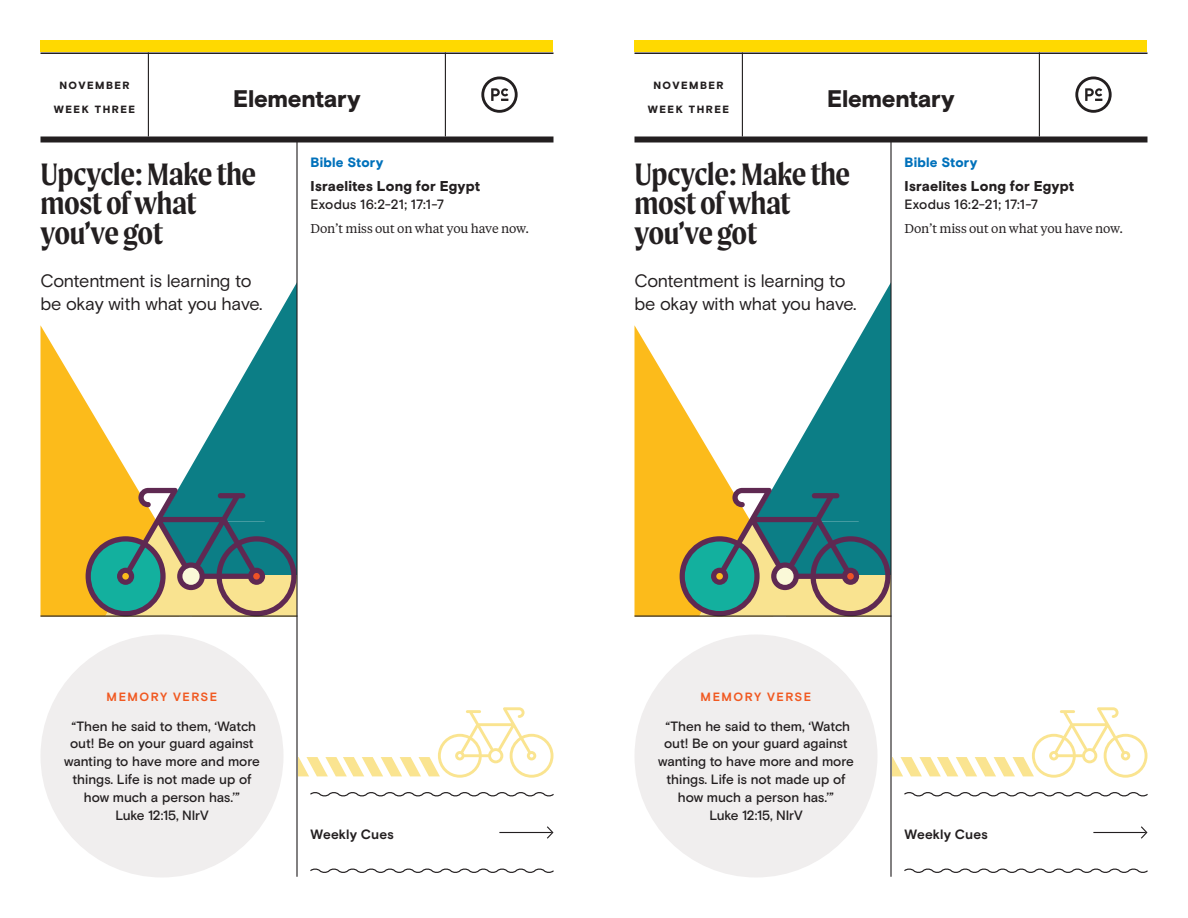
<style>
.page{position:relative;width:1188px;height:918px;background:#fff}
.page>*{position:absolute;margin:0;border:0;box-sizing:border-box;transform-origin:0 0}
.t1{font:600 33px/30px "Moret";letter-spacing:-.01em;color:#231f20}
.t2{font:900 24px "Basis Grotesque";letter-spacing:-.015em;color:#231f20}
.t3{font:18px/24px "Basis Grotesque";letter-spacing:-.015em;color:#231f20}
.t4{font:900 14.25px "Basis Grotesque";letter-spacing:.01em;color:#231f20}
.t5{font:500 13.5px/18px "Basis Grotesque";letter-spacing:-.005em;color:#231f20;text-align:center}
.t6{font:900 13.5px "Basis Grotesque";letter-spacing:.015em;color:#0071bb}
.t7{font:700 13.5px "Basis Grotesque";letter-spacing:.01em;color:#231f20}
.t8{font:12.75px "Tiempos Text";letter-spacing:-.01em;color:#231f20}
.t9{font:700 12px "Basis Grotesque";letter-spacing:.125em;color:#f15921}
.t10{font:900 10.5px "Basis Grotesque";letter-spacing:.135em;color:#231f20}
</style>
<div class="page">
<svg style="left:298px;top:707px;width:255px;height:71px"></svg>
<svg style="left:892px;top:707px;width:255px;height:71px"></svg>
<svg style="left:40px;top:284px;width:256px;height:332px"></svg>
<svg style="left:634px;top:284px;width:256px;height:332px"></svg>
<div style="left:40px;top:634px;width:244px;height:244px;background:#f0eeee;border-radius:50%"></div>
<div style="left:634px;top:634px;width:244px;height:244px;background:#f0eeee;border-radius:50%"></div>
<hr style="left:148px;top:52px;width:1px;height:84px;background:#231f20">
<hr style="left:742px;top:52px;width:1px;height:84px;background:#231f20">
<hr style="left:445px;top:52px;width:1px;height:84px;background:#231f20">
<hr style="left:1039px;top:52px;width:1px;height:84px;background:#231f20">
<hr style="left:40px;top:52px;width:514px;height:2px;background:#231f20">
<hr style="left:634px;top:52px;width:514px;height:2px;background:#231f20">
<hr style="left:296px;top:142px;width:2px;height:735px;background:#231f20">
<hr style="left:890px;top:142px;width:2px;height:735px;background:#231f20">
<div style="left:40px;top:136px;width:514px;height:6px;background:#231f20"></div>
<div style="left:634px;top:136px;width:514px;height:6px;background:#231f20"></div>
<div style="left:40px;top:40px;width:514px;height:12px;background:#ffd900"></div>
<div style="left:634px;top:40px;width:514px;height:12px;background:#ffd900"></div>
<svg style="left:481px;top:77px;width:37px;height:36px"></svg>
<svg style="left:1075px;top:77px;width:37px;height:36px"></svg>
<hr style="left:40px;top:616px;width:257px;height:1px;background:#231f20">
<hr style="left:634px;top:616px;width:257px;height:1px;background:#231f20">
<svg style="left:310px;top:792px;width:244px;height:5px"></svg>
<svg style="left:310px;top:868px;width:244px;height:5px"></svg>
<hr style="left:499px;top:832px;width:53px;height:1px;background:#231f20">
<svg style="left:546px;top:826px;width:8px;height:13px"></svg>
<svg style="left:904px;top:792px;width:244px;height:5px"></svg>
<svg style="left:904px;top:868px;width:244px;height:5px"></svg>
<hr style="left:1093px;top:832px;width:53px;height:1px;background:#231f20">
<svg style="left:1140px;top:826px;width:8px;height:13px"></svg>
<p class="t10" style="left:59px;top:79px;width:72px">NOVEMBER</p>
<p class="t10" style="left:54px;top:103px;width:83px">WEEK THREE</p>
<h2 class="t2" style="left:233px;top:84px;width:129px">Elementary</h2>
<h1 class="t1" style="left:40px;top:158px;width:217px">Upcycle: Make the most of what you’ve got</h1>
<h3 class="t3" style="left:40px;top:269px;width:224px">Contentment is learning to be okay with what you have.</h3>
<p class="t6" style="left:310px;top:154px;width:74px">Bible Story</p>
<p class="t4" style="left:310px;top:177px;width:171px">Israelites Long for Egypt</p>
<p class="t5" style="left:310px;top:195px;width:135px">Exodus 16:2-21; 17:1-7</p>
<p class="t8" style="left:310px;top:219px;width:220px">Don’t miss out on what you have now.</p>
<p class="t10" style="left:653px;top:79px;width:72px">NOVEMBER</p>
<p class="t10" style="left:648px;top:103px;width:83px">WEEK THREE</p>
<h2 class="t2" style="left:827px;top:84px;width:129px">Elementary</h2>
<h1 class="t1" style="left:634px;top:158px;width:217px">Upcycle: Make the most of what you’ve got</h1>
<h3 class="t3" style="left:634px;top:269px;width:224px">Contentment is learning to be okay with what you have.</h3>
<p class="t6" style="left:904px;top:154px;width:74px">Bible Story</p>
<p class="t4" style="left:904px;top:177px;width:171px">Israelites Long for Egypt</p>
<p class="t5" style="left:904px;top:195px;width:135px">Exodus 16:2-21; 17:1-7</p>
<p class="t8" style="left:904px;top:219px;width:220px">Don’t miss out on what you have now.</p>
<p class="t9" style="left:107px;top:689px;width:112px">MEMORY VERSE</p>
<p class="t5" style="left:64px;top:717px;width:197px">“Then he said to them, ‘Watch out! Be on your guard against wanting to have more and more things. Life is not made up of how much a person has.’”<br>Luke 12:15, NIrV</p>
<p class="t9" style="left:701px;top:689px;width:112px">MEMORY VERSE</p>
<p class="t5" style="left:658px;top:717px;width:197px">“Then he said to them, ‘Watch out! Be on your guard against wanting to have more and more things. Life is not made up of how much a person has.’”<br>Luke 12:15, NIrV</p>
<p class="t7" style="left:310px;top:826px;width:85px">Weekly Cues</p>
<p class="t7" style="left:904px;top:826px;width:85px">Weekly Cues</p>
</div>
